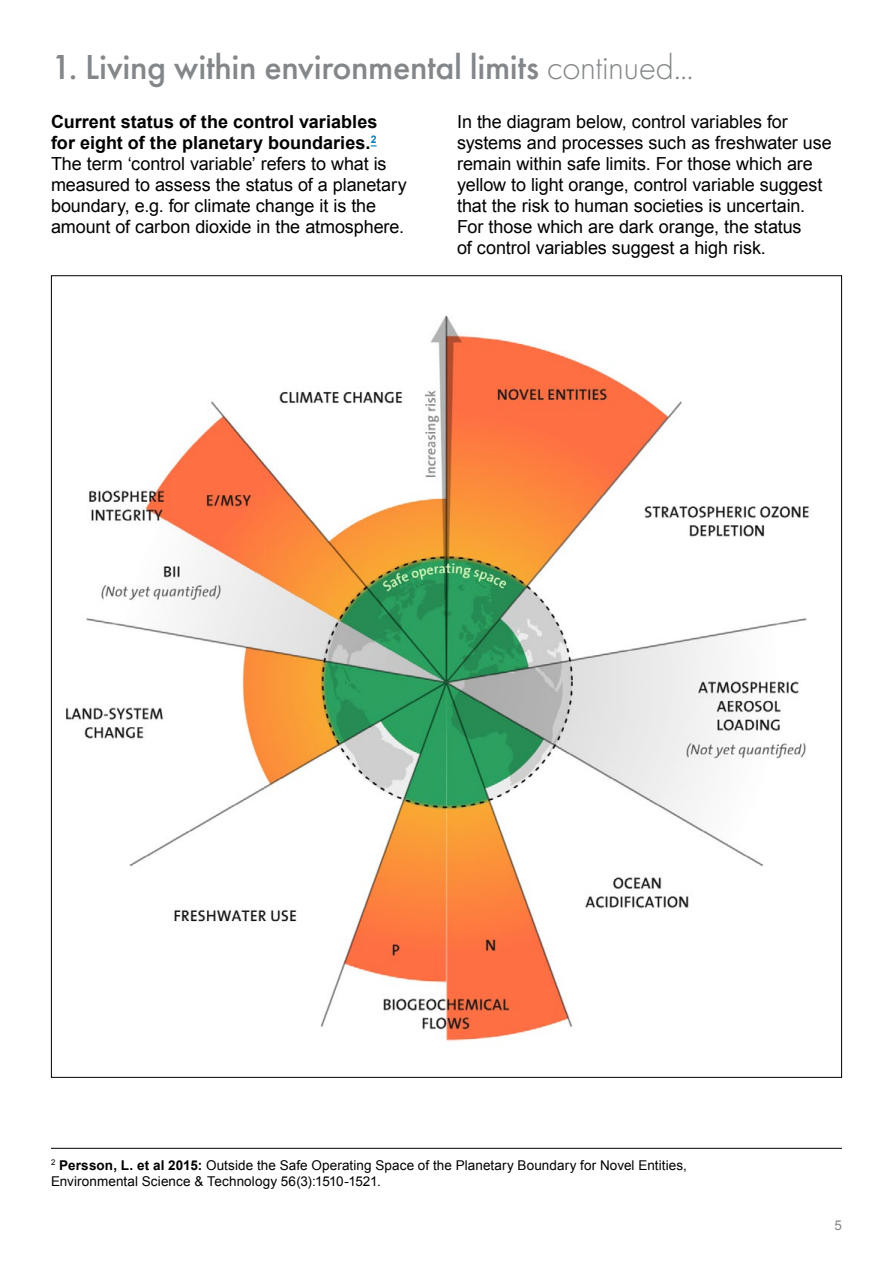
<style>
.page{position:relative;width:893px;height:1263px;background:#fff}
.page>*{position:absolute;margin:0;border:0;box-sizing:border-box;transform-origin:0 0}
.H2_Section_Head_-_Gr{font:500 36px "Futura PT";letter-spacing:-.01em;color:#848789}
.Body_Text{font:18px/21px "Arial";letter-spacing:-.005em;color:#000}
.Body_Text_-_Strong{font:700 18px/21px "Arial";color:#000}
.t1{font:13.5px/16.5px "Arial";letter-spacing:.005em;color:#000}
.t2{font:13.5px "Arial";color:#848789}
.s1{font-weight:300}
.s2{font-weight:700}
</style>
<div class="page">
<hr style="left:51px;top:1148px;width:791px;height:1px;background:#000">
<img style="left:65px;top:315px;width:744px;height:726px">
<p class="H2_Section_Head_-_Gr" style="left:51px;top:45px;width:644px">1. Living within environmental limits <span class="s1">continued...</span></p>
<p class="Body_Text_-_Strong" style="left:51px;top:112px;width:328px">Current status of the control variables for eight of the planetary boundaries.<sup>2</sup></p>
<p class="Body_Text" style="left:51px;top:153px;width:357px">The term ‘control variable’ refers to what is measured to assess the status of a planetary boundary, e.g. for climate change it is the amount of carbon dioxide in the atmosphere.</p>
<p class="Body_Text" style="left:457px;top:111px;width:376px">In the diagram below, control variables for systems and processes such as freshwater use remain within safe limits. For those which are yellow to light orange, control variable suggest that the risk to human societies is uncertain.<br>For those which are dark orange, the status<br>of control variables suggest a high risk.</p>
<p class="t1" style="left:51px;top:1157px;width:637px"><sup>2</sup> <span class="s2">Persson, L. et al 2015:</span> Outside the Safe Operating Space of the Planetary Boundary for Novel Entities,<br>Environmental Science &amp; Technology 56(3):1510-1521.</p>
<p class="t2" style="left:834px;top:1216px;width:9px">5</p>
</div>
